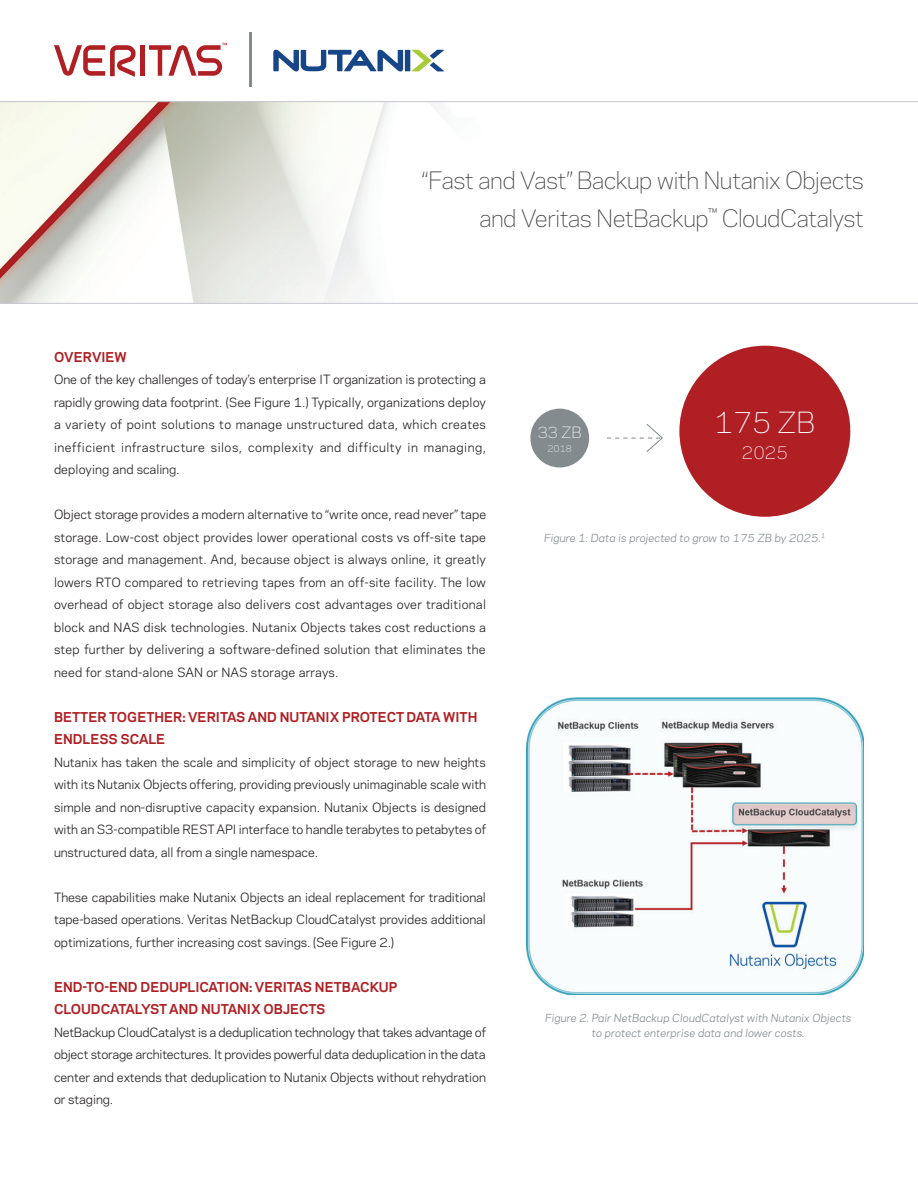
<style>
.page{position:relative;width:918px;height:1188px;background:#fff}
.page>*{position:absolute;margin:0;border:0;box-sizing:border-box;transform-origin:0 0}
.t1{font:300 27.3px "Polaris";color:#fff}
.t2{font:300 22.5px/37.5px "Polaris";letter-spacing:-.03em;color:#414042;text-align:right}
.t3{font:300 16.35px "Polaris";color:#fff}
.t4{font:300 14.55px "Polaris";color:#fff}
.t5{font:700 12.75px/22.5px "Polaris";color:#b01f23}
.t6{font:12px/22.5px "Polaris";letter-spacing:-.005em;color:#231f20;text-align:justify}
.t7{font:italic 10.5px/15px "Polaris";letter-spacing:.005em;color:#838b8f;text-align:center}
.t8{font:300 8.7px "Polaris";color:#fff}
</style>
<div class="page">
<svg style="left:0;top:101px;width:918px;height:203px"></svg>
<hr style="left:141px;top:45px;width:4px;height:31px;background:#af1f23">
<svg style="left:54px;top:45px;width:82px;height:32px"></svg>
<svg style="left:149px;top:43px;width:78px;height:33px"></svg>
<hr style="left:249px;top:32px;width:2px;height:55px;background:#838b8f">
<svg style="left:273px;top:50px;width:130px;height:21px"></svg>
<div style="left:405px;top:50px;width:5px;height:21px;background:#174688"></div>
<svg style="left:412px;top:50px;width:32px;height:21px"></svg>
<img style="left:527px;top:698px;width:337px;height:297px">
<div style="left:530px;top:409px;width:59px;height:58px;background:#838b8f;border-radius:50%"></div>
<div style="left:679px;top:346px;width:171px;height:171px;background:#b01f23;border-radius:50%"></div>
<svg style="left:607px;top:424px;width:56px;height:28px"></svg>
<h2 class="t2" style="left:422px;top:160px;width:443px">“Fast and Vast” Backup with Nutanix Objects and Veritas NetBackup<sup>™</sup> CloudCatalyst</h2>
<p class="t5" style="left:54px;top:345px;width:74px">OVERVIEW</p>
<p class="t6" style="left:54px;top:367px;width:434px">One of the key challenges of today’s enterprise IT organization is protecting a rapidly growing data footprint. (See Figure 1.) Typically, organizations deploy a variety of point solutions to manage unstructured data, which creates inefficient infrastructure silos, complexity and difficulty in managing, deploying and scaling.</p>
<p class="t6" style="left:54px;top:502px;width:434px">Object storage provides a modern alternative to “write once, read never” tape storage. Low-cost object provides lower operational costs vs off-site tape storage and management. And, because object is always online, it greatly lowers RTO compared to retrieving tapes from an off-site facility. The low overhead of object storage also delivers cost advantages over traditional block and NAS disk technologies. Nutanix Objects takes cost reductions a step further by delivering a software-defined solution that eliminates the need for stand-alone SAN or NAS storage arrays.</p>
<p class="t5" style="left:54px;top:705px;width:425px">BETTER TOGETHER: VERITAS AND NUTANIX PROTECT DATA WITH<br>ENDLESS SCALE</p>
<p class="t6" style="left:54px;top:750px;width:434px">Nutanix has taken the scale and simplicity of object storage to new heights with its Nutanix Objects offering, providing previously unimaginable scale with simple and non-disruptive capacity expansion. Nutanix Objects is designed with an S3-compatible REST API interface to handle terabytes to petabytes of unstructured data, all from a single namespace.</p>
<p class="t6" style="left:54px;top:885px;width:433px">These capabilities make Nutanix Objects an ideal replacement for traditional tape-based operations. Veritas NetBackup CloudCatalyst provides additional optimizations, further increasing cost savings. (See Figure 2.)</p>
<p class="t5" style="left:54px;top:975px;width:345px">END-TO-END DEDUPLICATION: VERITAS NETBACKUP<br>CLOUDCATALYST AND NUTANIX OBJECTS</p>
<p class="t6" style="left:54px;top:1020px;width:434px">NetBackup CloudCatalyst is a deduplication technology that takes advantage of object storage architectures. It provides powerful data deduplication in the data center and extends that deduplication to Nutanix Objects without rehydration or staging.</p>
<p class="t4" style="left:538px;top:422px;width:45px">33 ZB</p>
<p class="t8" style="left:548px;top:442px;width:26px">2018</p>
<h1 class="t1" style="left:714px;top:402px;width:103px">175 ZB</h1>
<h3 class="t3" style="left:742px;top:440px;width:47px">2025</h3>
<p class="t7" style="left:544px;top:529px;width:283px">Figure 1: Data is projected to grow to 175 ZB by 2025.<sup>1</sup></p>
<p class="t7" style="left:545px;top:1009px;width:308px">Figure 2. Pair NetBackup CloudCatalyst with Nutanix Objects to protect enterprise data and lower costs.</p>
</div>
